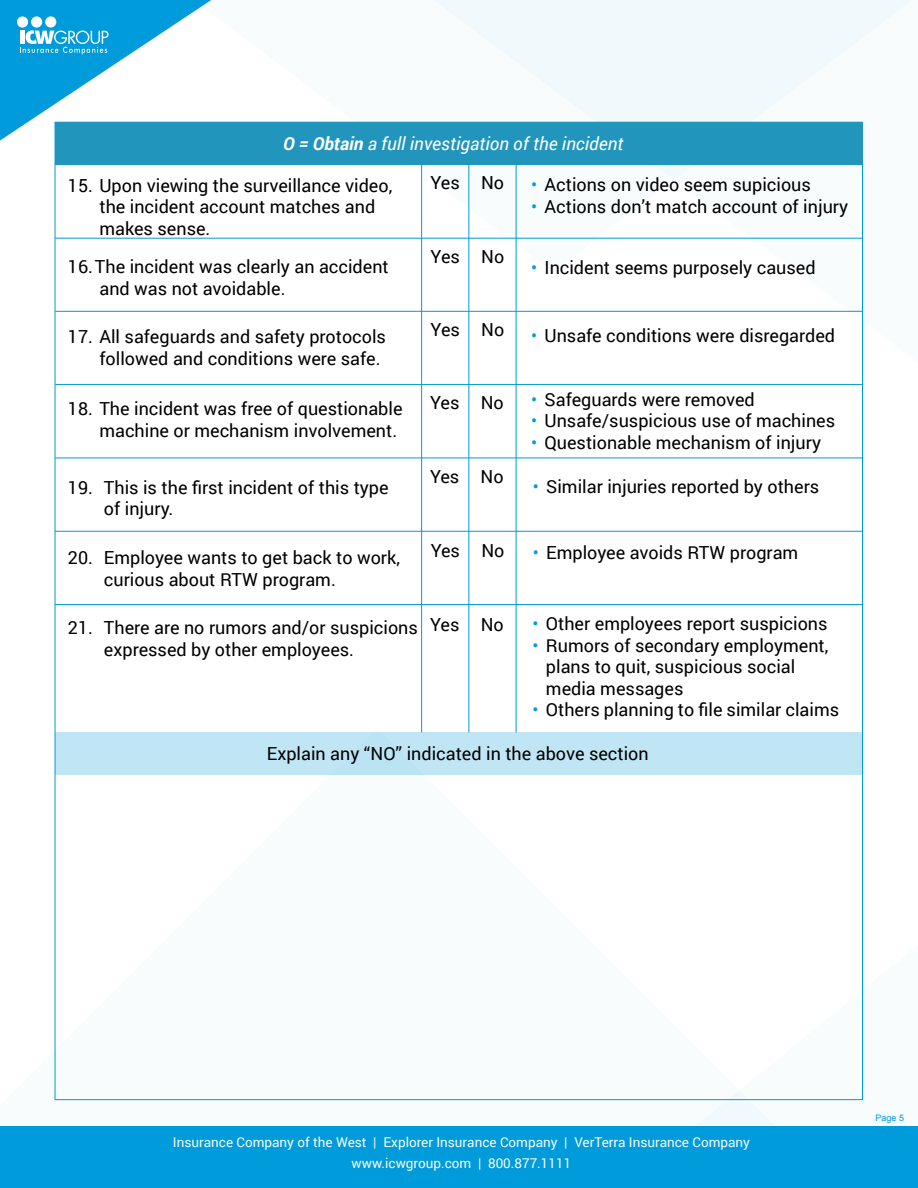
<style>
.page{position:relative;width:918px;height:1188px;background:#fff}
.page>*{position:absolute;margin:0;border:0;box-sizing:border-box;transform-origin:0 0}
.t1{font:18px/21.6px "Roboto";color:#000}
.t2{font:italic 18px "Roboto";color:#fff}
.t3{font:13.5px/21px "Roboto";color:#fff;text-align:center}
.t4{font:9px "Arial";color:#009bda}
.s1{font-weight:700}
.s2{color:#009bda}
</style>
<div class="page">
<svg style="left:0;top:0;width:233px;height:151px"></svg>
<div style="left:0;top:1126px;width:918px;height:62px;background:#009bda"></div>
<svg style="left:416px;top:0;width:496px;height:373px"></svg>
<svg style="left:54px;top:728px;width:797px;height:398px"></svg>
<div style="left:55px;top:122px;width:808px;height:43px;background:#2195bb"></div>
<hr style="left:469px;top:165px;width:1px;height:567px;background:#009bda">
<hr style="left:421px;top:165px;width:1px;height:567px;background:#009bda">
<hr style="left:516px;top:165px;width:1px;height:567px;background:#009bda">
<hr style="left:55px;top:238px;width:808px;height:1px;background:#009bda">
<hr style="left:55px;top:311px;width:808px;height:1px;background:#009bda">
<hr style="left:55px;top:384px;width:808px;height:1px;background:#009bda">
<hr style="left:55px;top:458px;width:808px;height:1px;background:#009bda">
<hr style="left:55px;top:531px;width:807px;height:1px;background:#009bda">
<hr style="left:55px;top:604px;width:807px;height:1px;background:#009bda">
<div style="left:55px;top:732px;width:808px;height:43px;background:#c0e6f5"></div>
<p class="t2" style="left:283px;top:131px;width:342px"><span class="s1">O = Obtain</span> a full investigation of the incident</p>
<p class="t1" style="left:531px;top:174px;width:281px"><span class="s2">•</span> Actions on video seem supicious</p>
<p class="t1" style="left:531px;top:195px;width:319px"><span class="s2">•</span> Actions don’t match account of injury</p>
<p class="t1" style="left:431px;top:171px;width:75px">Yes No</p>
<p class="t1" style="left:99px;top:174px;width:294px;text-indent:-31px">15. Upon viewing the surveillance video, the incident account matches and makes sense.</p>
<p class="t1" style="left:99px;top:255px;width:291px;text-indent:-31px">16.The incident was clearly an accident and was not avoidable.</p>
<p class="t1" style="left:99px;top:325px;width:288px;text-indent:-31px">17. All safeguards and safety protocols followed and conditions were safe.</p>
<p class="t1" style="left:68px;top:397px;width:336px;text-align:right">18. The incident was free of questionable machine or mechanism involvement.</p>
<p class="t1" style="left:431px;top:245px;width:75px">Yes No</p>
<p class="t1" style="left:531px;top:256px;width:286px"><span class="s2">•</span> Incident seems purposely caused</p>
<p class="t1" style="left:431px;top:318px;width:75px">Yes No</p>
<p class="t1" style="left:531px;top:324px;width:306px"><span class="s2">•</span> Unsafe conditions were disregarded</p>
<p class="t1" style="left:531px;top:388px;width:225px"><span class="s2">•</span> Safeguards were removed</p>
<p class="t1" style="left:531px;top:409px;width:306px"><span class="s2">•</span> Unsafe/suspicious use of machines</p>
<p class="t1" style="left:531px;top:431px;width:292px"><span class="s2">•</span> Questionable mechanism of injury</p>
<p class="t1" style="left:430px;top:392px;width:75px">Yes No</p>
<p class="t1" style="left:104px;top:476px;width:286px;text-indent:-36px">19. This is the first incident of this type of injury.</p>
<p class="t1" style="left:104px;top:546px;width:297px;text-indent:-36px">20. Employee wants to get back to work, curious about RTW program.</p>
<p class="t1" style="left:104px;top:616px;width:315px;text-indent:-36px">21. There are no rumors and/or suspicions expressed by other employees.</p>
<p class="t1" style="left:430px;top:465px;width:75px">Yes No</p>
<p class="t1" style="left:431px;top:540px;width:75px">Yes No</p>
<p class="t1" style="left:430px;top:613px;width:75px">Yes No</p>
<p class="t1" style="left:533px;top:475px;width:288px"><span class="s2">•</span> Similar injuries reported by others</p>
<p class="t1" style="left:533px;top:541px;width:267px"><span class="s2">•</span> Employee avoids RTW program</p>
<p class="t1" style="left:532px;top:612px;width:297px"><span class="s2">•</span> Other employees report suspicions</p>
<p class="t1" style="left:546px;top:634px;width:284px;text-indent:-14px"><span class="s2">•</span> Rumors of secondary employment, plans to quit, suspicious social media messages</p>
<p class="t1" style="left:532px;top:698px;width:308px"><span class="s2">•</span> Others planning to file similar claims</p>
<p class="t1" style="left:267px;top:742px;width:383px">Explain any “NO” indicated in the above section</p>
<p class="t3" style="left:173px;top:1131px;width:579px">Insurance Company of the West | Explorer Insurance Company | VerTerra Insurance Company www.icwgroup.com | 800.877.1111</p>
<p class="t4" style="left:876px;top:1112px;width:30px">Page 5</p>
</div>
